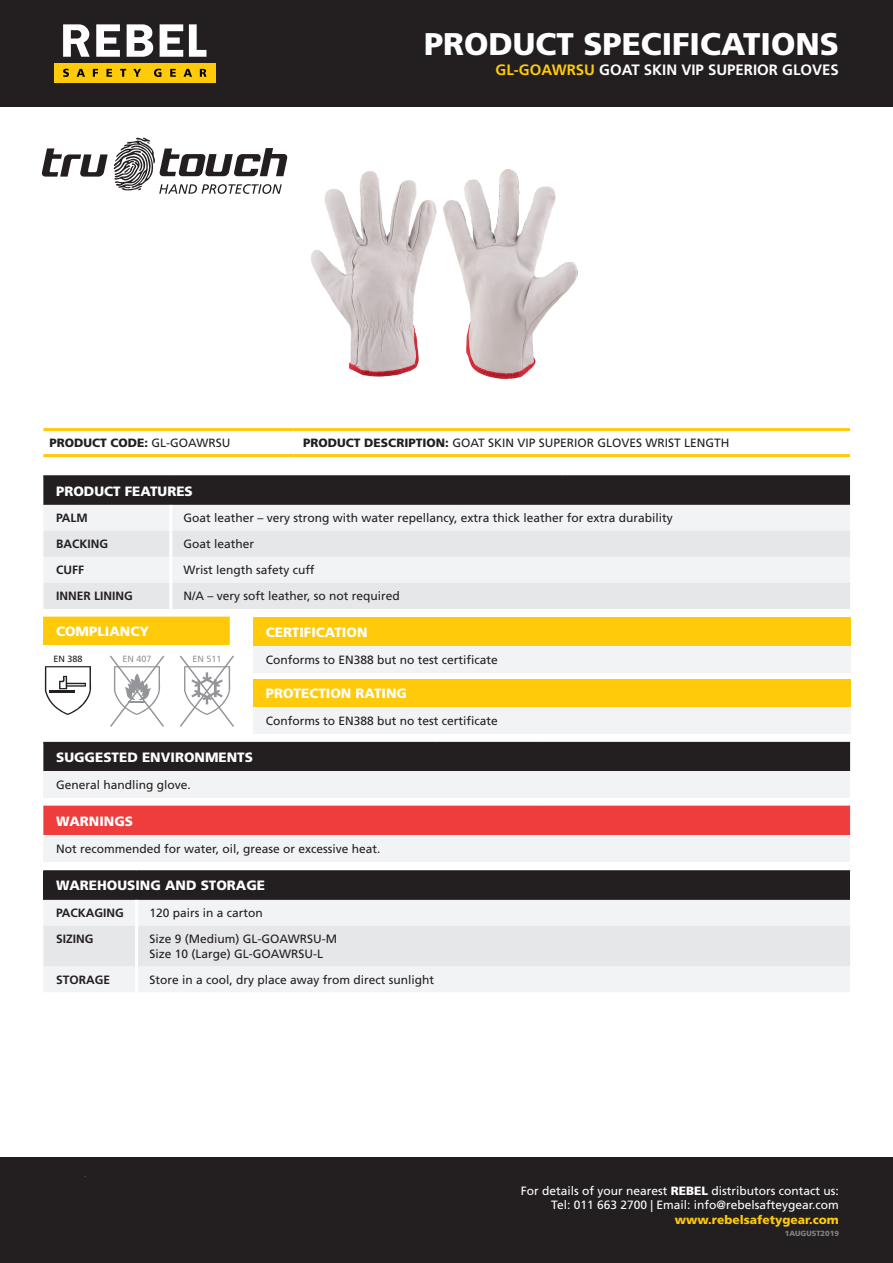
<style>
.page{position:relative;width:893px;height:1263px;background:#fff}
.page>*{position:absolute;margin:0;border:0;box-sizing:border-box;transform-origin:0 0}
.t1{font:900 31.35px "Frutiger LT Std";color:#fff}
.t2{font:700 15px "Frutiger LT Std";color:#fff}
.Table_heading{font:900 13.5px "Frutiger LT Std";color:#fff}
.Table_text{font:12px "Frutiger LT Std";color:#231f20}
.t3{font:12px/14.4px "Frutiger LT Std";color:#fff;text-align:right}
.Table_Heading_2{font:700 12px "Frutiger LT Std";color:#231f20}
.t4{font:900 12px "Frutiger LT Std";color:#feca0a}
.t5{font:900 12px "Frutiger LT Std";color:#231f20}
.Compliancy_text{font:9px "Frutiger LT Std";color:#939598}
.Compliancy_text-2{font:9px "Frutiger LT Std";color:#231f20}
.t6{font:900 7.5px "Frutiger LT Std";color:#808285}
.s1{color:#feca0a}
.s2{font-weight:400}
.s3{font-weight:900}
</style>
<div class="page">
<div style="left:0;top:0;width:893px;height:107px;background:#231f20"></div>
<div style="left:0;top:1157px;width:893px;height:106px;background:#231f20"></div>
<div style="left:54px;top:63px;width:162px;height:20px;background:#feca0a"></div>
<svg style="left:63px;top:24px;width:143px;height:33px"></svg>
<svg style="left:63px;top:69px;width:143px;height:8px"></svg>
<div style="left:43px;top:477px;width:807px;height:28px;background:#231f20"></div>
<div style="left:44px;top:505px;width:806px;height:26px;background:#f2f3f4"></div>
<svg style="left:43px;top:531px;width:807px;height:78px;fill:#e6e7e9"></svg>
<hr style="left:169px;top:505px;width:3px;height:26px;background:#fff">
<hr style="left:169px;top:531px;width:3px;height:26px;background:#fff">
<hr style="left:169px;top:557px;width:3px;height:26px;background:#fff">
<hr style="left:169px;top:583px;width:3px;height:26px;background:#fff">
<hr style="left:43px;top:475px;width:128px;height:2px;background:#231f20">
<hr style="left:171px;top:475px;width:289px;height:2px;background:#231f20">
<hr style="left:460px;top:475px;width:103px;height:2px;background:#231f20">
<hr style="left:563px;top:475px;width:287px;height:2px;background:#231f20">
<div style="left:43px;top:871px;width:807px;height:29px;background:#231f20"></div>
<div style="left:44px;top:900px;width:806px;height:92px;background:#f2f3f4"></div>
<div style="left:43px;top:926px;width:807px;height:40px;background:#e6e7e9"></div>
<hr style="left:135px;top:900px;width:3px;height:26px;background:#fff">
<hr style="left:135px;top:926px;width:3px;height:40px;background:#fff">
<hr style="left:135px;top:966px;width:3px;height:26px;background:#fff">
<hr style="left:43px;top:870px;width:94px;height:2px;background:#231f20">
<hr style="left:137px;top:870px;width:713px;height:2px;background:#231f20">
<div style="left:43px;top:743px;width:807px;height:28px;background:#231f20"></div>
<div style="left:43px;top:771px;width:807px;height:26px;background:#f2f3f4"></div>
<hr style="left:43px;top:742px;width:392px;height:1px;background:#231f20">
<hr style="left:435px;top:742px;width:103px;height:1px;background:#231f20">
<hr style="left:538px;top:742px;width:312px;height:1px;background:#231f20">
<div style="left:43px;top:807px;width:807px;height:28px;background:#ee3d3c"></div>
<div style="left:43px;top:835px;width:807px;height:26px;background:#f2f3f4"></div>
<hr style="left:43px;top:806px;width:392px;height:1px;background:#ee3d3c">
<hr style="left:435px;top:806px;width:103px;height:1px;background:#ee3d3c">
<hr style="left:538px;top:806px;width:312px;height:1px;background:#ee3d3c">
<hr style="left:43px;top:428px;width:251px;height:3px;background:#feca0a">
<hr style="left:294px;top:428px;width:556px;height:3px;background:#feca0a">
<hr style="left:43px;top:454px;width:251px;height:3px;background:#feca0a">
<hr style="left:294px;top:454px;width:556px;height:3px;background:#feca0a">
<img style="left:443px;top:169px;width:135px;height:211px">
<img style="left:311px;top:171px;width:126px;height:206px">
<svg style="left:42px;top:137px;width:245px;height:57px"></svg>
<div style="left:253px;top:617px;width:597px;height:29px;background:#feca0a"></div>
<div style="left:253px;top:646px;width:597px;height:26px;background:#f2f3f4"></div>
<div style="left:253px;top:679px;width:597px;height:29px;background:#feca0a"></div>
<div style="left:253px;top:708px;width:597px;height:26px;background:#f2f3f4"></div>
<div style="left:43px;top:617px;width:186px;height:27px;background:#feca0a"></div>
<hr style="left:43px;top:617px;width:187px;height:1px;background:#feca0a">
<hr style="left:228px;top:618px;width:2px;height:26px;background:#feca0a">
<svg style="left:45px;top:666px;width:46px;height:49px"></svg>
<hr style="left:49px;top:690px;width:26px;height:3px;background:#231f20">
<svg style="left:110px;top:655px;width:55px;height:72px"></svg>
<svg style="left:180px;top:655px;width:54px;height:72px"></svg>
<p class="t1" style="left:424px;top:25px;width:416px">PRODUCT SPECIFICATIONS</p>
<p class="t2" style="left:496px;top:61px;width:345px"><span class="s1">GL-GOAWRSU</span> GOAT SKIN VIP SUPERIOR GLOVES</p>
<p class="t5" style="left:49px;top:436px;width:183px">PRODUCT CODE: <span class="s2">GL-GOAWRSU</span></p>
<p class="Table_text" style="left:303px;top:436px;width:428px"><span class="s3">PRODUCT DESCRIPTION:</span> GOAT SKIN VIP SUPERIOR GLOVES WRIST LENGTH</p>
<p class="Table_heading" style="left:56px;top:483px;width:138px">PRODUCT FEATURES</p>
<p class="Table_Heading_2" style="left:56px;top:511px;width:33px">PALM</p>
<p class="Table_text" style="left:184px;top:511px;width:491px">Goat leather – very strong with water repellancy, extra thick leather for extra durability</p>
<p class="Table_Heading_2" style="left:56px;top:537px;width:53px">BACKING</p>
<p class="Table_text" style="left:184px;top:537px;width:72px">Goat leather</p>
<p class="Table_Heading_2" style="left:56px;top:563px;width:29px">CUFF</p>
<p class="Table_text" style="left:184px;top:563px;width:133px">Wrist length safety cuff</p>
<p class="Table_Heading_2" style="left:56px;top:589px;width:78px">INNER LINING</p>
<p class="Table_text" style="left:184px;top:589px;width:218px">N/A – very soft leather, so not required</p>
<p class="Table_heading" style="left:56px;top:623px;width:95px">COMPLIANCY</p>
<p class="Compliancy_text-2" style="left:53px;top:654px;width:31px">EN 388</p>
<p class="Compliancy_text" style="left:122px;top:654px;width:31px">EN 407</p>
<p class="Compliancy_text" style="left:193px;top:654px;width:31px">EN 511</p>
<p class="Table_heading" style="left:266px;top:624px;width:103px">CERTIFICATION</p>
<p class="Table_text" style="left:266px;top:652px;width:234px">Conforms to EN388 but no test certificate</p>
<p class="Table_heading" style="left:266px;top:686px;width:143px">PROTECTION RATING</p>
<p class="Table_text" style="left:266px;top:714px;width:234px">Conforms to EN388 but no test certificate</p>
<p class="Table_heading" style="left:56px;top:749px;width:198px">SUGGESTED ENVIRONMENTS</p>
<p class="Table_text" style="left:56px;top:778px;width:136px">General handling glove.</p>
<p class="Table_heading" style="left:56px;top:813px;width:79px">WARNINGS</p>
<p class="Table_text" style="left:56px;top:841px;width:326px">Not recommended for water, oil, grease or excessive heat.</p>
<p class="Table_heading" style="left:56px;top:877px;width:211px">WAREHOUSING AND STORAGE</p>
<p class="Table_Heading_2" style="left:56px;top:906px;width:69px">PACKAGING</p>
<p class="Table_text" style="left:149px;top:906px;width:115px">120 pairs in a carton</p>
<p class="Table_Heading_2" style="left:56px;top:932px;width:39px">SIZING</p>
<p class="Table_text" style="left:149px;top:932px;width:189px">Size 9 (Medium) GL-GOAWRSU-M</p>
<p class="Table_text" style="left:149px;top:946px;width:175px">Size 10 (Large) GL-GOAWRSU-L</p>
<p class="Table_Heading_2" style="left:56px;top:972px;width:56px">STORAGE</p>
<p class="Table_text" style="left:149px;top:972px;width:286px">Store in a cool, dry place away from direct sunlight</p>
<p class="t3" style="left:521px;top:1184px;width:320px">For details of your nearest <span class="s3">REBEL</span> distributors contact us:<br>Tel: 011 663 2700 | Email: info@rebelsafteygear.com</p>
<p class="t4" style="left:675px;top:1212px;width:166px">www.rebelsafetygear.com</p>
<p class="t6" style="left:785px;top:1228px;width:56px">1AUGUST2019</p>
</div>
